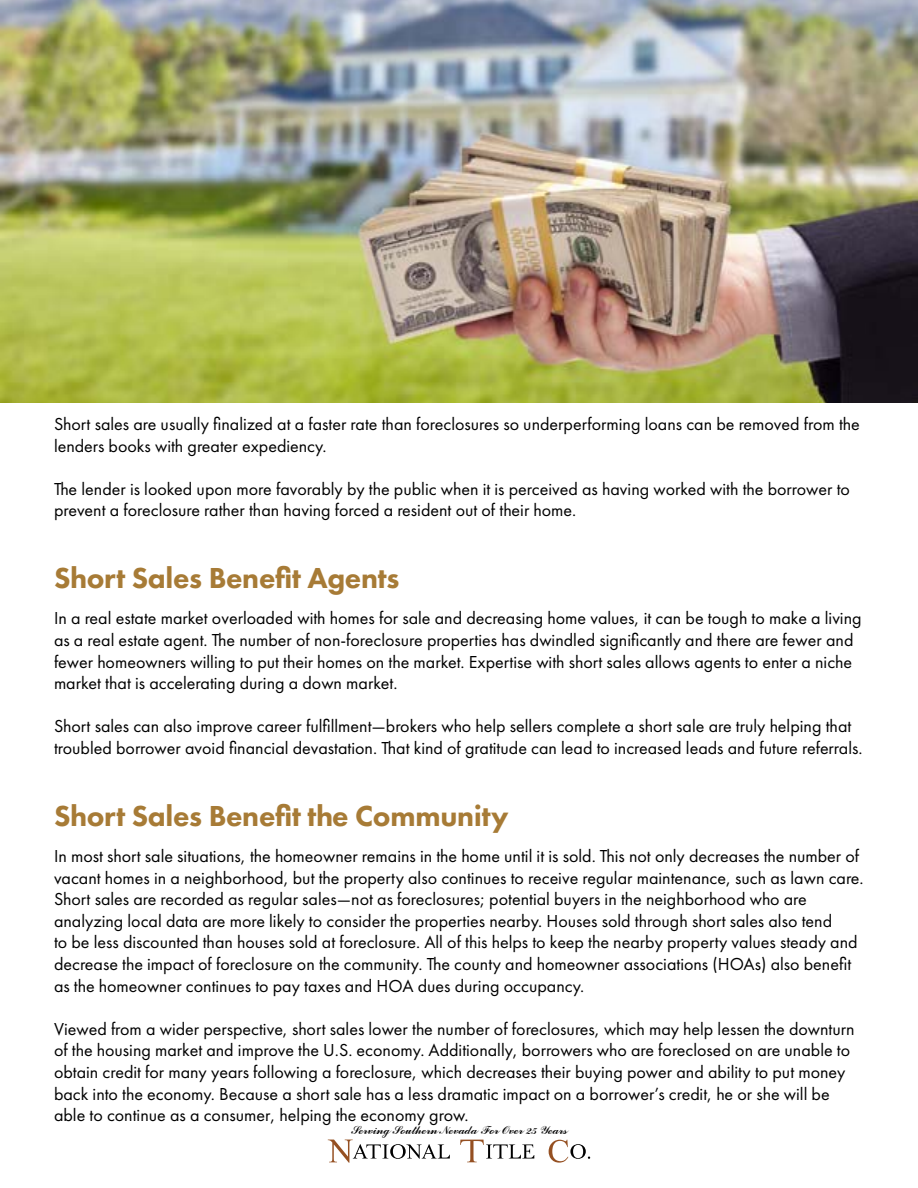
<style>
.page{position:relative;width:918px;height:1188px;background:#fff}
.page>*{position:absolute;margin:0;border:0;box-sizing:border-box;transform-origin:0 0}
.t1{font:800 30px "Futura PT";letter-spacing:-.01em;color:#a77b36}
.t2{font:18px/21.6px "Futura PT";color:#000}
.t3{font:12.9px "Commercial Script BT";color:#000}
</style>
<div class="page">
<svg style="left:328px;top:1140px;width:122px;height:23px"></svg>
<svg style="left:460px;top:1140px;width:74px;height:22px"></svg>
<svg style="left:549px;top:1140px;width:41px;height:23px"></svg>
<img style="left:0;top:0;width:918px;height:403px">
<p class="t2" style="left:54px;top:413px;width:807px">Short sales are usually finalized at a faster rate than foreclosures so underperforming loans can be removed from the lenders books with greater expediency.</p>
<p class="t2" style="left:54px;top:478px;width:798px">The lender is looked upon more favorably by the public when it is perceived as having worked with the borrower to prevent a foreclosure rather than having forced a resident out of their home.</p>
<h1 class="t1" style="left:54px;top:560px;width:347px">Short Sales Benefit Agents</h1>
<p class="t2" style="left:54px;top:607px;width:809px">In a real estate market overloaded with homes for sale and decreasing home values, it can be tough to make a living as a real estate agent. The number of non-foreclosure properties has dwindled significantly and there are fewer and fewer homeowners willing to put their homes on the market. Expertise with short sales allows agents to enter a niche market that is accelerating during a down market.</p>
<p class="t2" style="left:54px;top:715px;width:810px">Short sales can also improve career fulfillment—brokers who help sellers complete a short sale are truly helping that troubled borrower avoid financial devastation. That kind of gratitude can lead to increased leads and future referrals.</p>
<h1 class="t1" style="left:54px;top:797px;width:456px">Short Sales Benefit the Community</h1>
<p class="t2" style="left:54px;top:845px;width:811px">In most short sale situations, the homeowner remains in the home until it is sold. This not only decreases the number of vacant homes in a neighborhood, but the property also continues to receive regular maintenance, such as lawn care.<br>Short sales are recorded as regular sales—not as foreclosures; potential buyers in the neighborhood who are analyzing local data are more likely to consider the properties nearby. Houses sold through short sales also tend<br>to be less discounted than houses sold at foreclosure. All of this helps to keep the nearby property values steady and decrease the impact of foreclosure on the community. The county and homeowner associations (HOAs) also benefit as the homeowner continues to pay taxes and HOA dues during occupancy.</p>
<p class="t2" style="left:54px;top:1018px;width:802px">Viewed from a wider perspective, short sales lower the number of foreclosures, which may help lessen the downturn of the housing market and improve the U.S. economy. Additionally, borrowers who are foreclosed on are unable to obtain credit for many years following a foreclosure, which decreases their buying power and ability to put money back into the economy. Because a short sale has a less dramatic impact on a borrower’s credit, he or she will be able to continue as a consumer, helping the economy grow.</p>
<p class="t3" style="left:351px;top:1123px;width:218px">Serving Southern Nevada For Over 25 Years</p>
</div>
